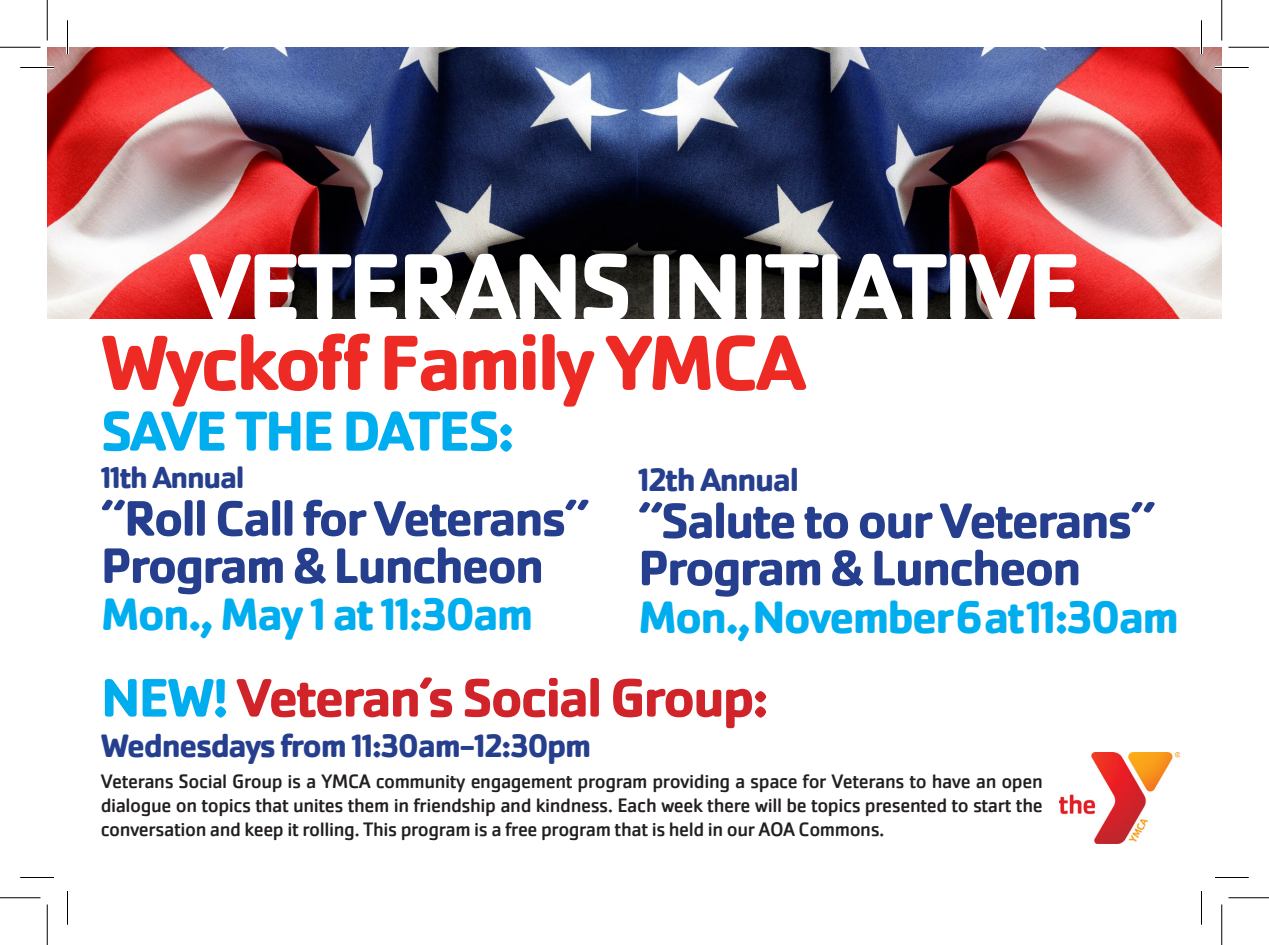
<style>
.page{position:relative;width:1269px;height:945px;background:#fff}
.page>*{position:absolute;margin:0;border:0;box-sizing:border-box;transform-origin:0 0}
.t1{font:700 99px "Cachet Pro";letter-spacing:-.04em;color:#fff}
.t2{font:700 81px "Cachet Pro";letter-spacing:-.04em;color:#ed2a24}
.t3{font:700 58.5px "Cachet Pro";letter-spacing:-.04em;color:#00aeef}
.t4{font:700 56.25px "Cachet Pro";letter-spacing:-.04em;color:#d1232a}
.t5{font:700 51.75px "Cachet Pro";letter-spacing:-.04em;color:#253f8e}
.t6{font:700 47.25px "Cachet Pro";letter-spacing:-.04em;color:#00aeef}
.t7{font:700 33.75px "Cachet Pro";letter-spacing:-.04em;color:#253f8e}
.t8{font:700 31.5px "Cachet Pro";letter-spacing:-.04em;color:#253f8e}
.t9{font:20.25px/24.3px "Cachet Pro";letter-spacing:-.02em;color:#231f20;text-align:justify}
.s1{color:#00aeef}
</style>
<div class="page">
<img style="left:47px;top:47px;width:1175px;height:271px">
<img style="left:1060px;top:752px;width:119px;height:92px">
<hr style="left:20px;top:66px;width:34px;height:3px;background:#fff">
<hr style="left:1215px;top:66px;width:34px;height:3px;background:#fff">
<hr style="left:66px;top:20px;width:3px;height:34px;background:#fff">
<hr style="left:1200px;top:20px;width:3px;height:34px;background:#fff">
<hr style="left:20px;top:67px;width:34px;height:1px;background:#000">
<hr style="left:1215px;top:67px;width:34px;height:1px;background:#000">
<hr style="left:20px;top:877px;width:34px;height:1px;background:#000">
<hr style="left:1215px;top:877px;width:34px;height:1px;background:#000">
<hr style="left:67px;top:20px;width:1px;height:34px;background:#000">
<hr style="left:67px;top:891px;width:1px;height:34px;background:#000">
<hr style="left:1201px;top:20px;width:1px;height:34px;background:#000">
<hr style="left:1201px;top:891px;width:1px;height:34px;background:#000">
<hr style="left:0;top:47px;width:40px;height:1px;background:#000">
<hr style="left:1228px;top:47px;width:41px;height:1px;background:#000">
<hr style="left:0;top:897px;width:40px;height:1px;background:#000">
<hr style="left:1228px;top:897px;width:41px;height:1px;background:#000">
<hr style="left:47px;top:0;width:1px;height:40px;background:#000">
<hr style="left:47px;top:904px;width:1px;height:41px;background:#000">
<hr style="left:1221px;top:0;width:1px;height:40px;background:#000">
<hr style="left:1221px;top:904px;width:1px;height:41px;background:#000">
<p class="t1" style="left:189px;top:226px;width:893px">VETERANS INITIATIVE</p>
<p class="t2" style="left:101px;top:312px;width:707px">Wyckoff Family YMCA</p>
<p class="t3" style="left:101px;top:395px;width:415px">SAVE THE DATES:</p>
<p class="t8" style="left:101px;top:458px;width:145px">11th Annual</p>
<p class="t5" style="left:101px;top:486px;width:490px">“Roll Call for Veterans”</p>
<p class="t5" style="left:101px;top:533px;width:445px">Program &amp; Luncheon</p>
<p class="t6" style="left:101px;top:585px;width:434px">Mon., May 1 at 11:30am</p>
<p class="t4" style="left:101px;top:663px;width:669px"><span class="s1">NEW!</span> Veteran’s Social Group:</p>
<p class="t7" style="left:101px;top:725px;width:492px">Wednesdays from 11:30am-12:30pm</p>
<p class="t7" style="left:638px;top:459px;width:163px">12th Annual</p>
<p class="t5" style="left:638px;top:489px;width:519px">“Salute to our Veterans”</p>
<p class="t5" style="left:638px;top:536px;width:445px">Program &amp; Luncheon</p>
<p class="t6" style="left:638px;top:587px;width:543px">Mon., November 6 at 11:30am</p>
<p class="t9" style="left:101px;top:769px;width:944px">Veterans Social Group is a YMCA community engagement program providing a space for Veterans to have an open dialogue on topics that unites them in friendship and kindness. Each week there will be topics presented to start the conversation and keep it rolling. This program is a free program that is held in our AOA Commons.</p>
</div>
